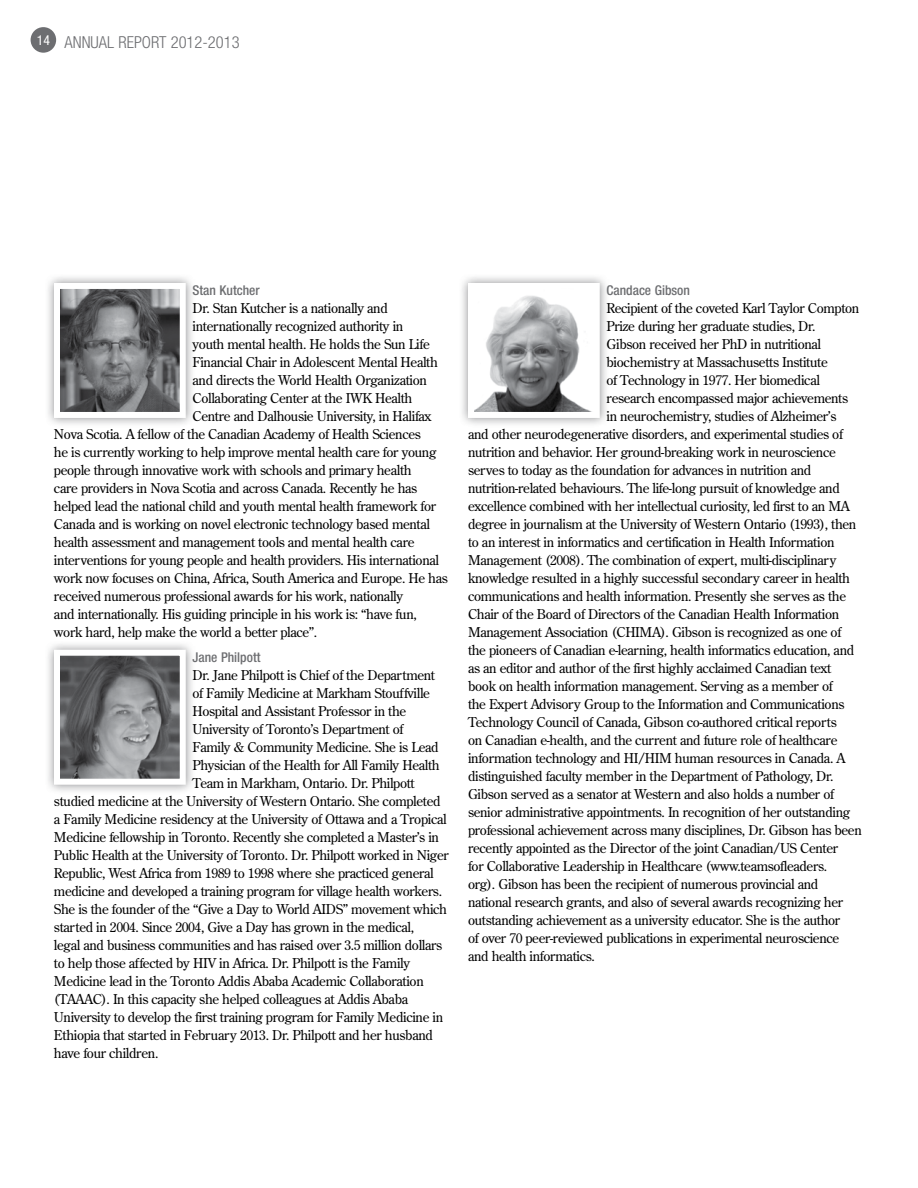
<style>
.page{position:relative;width:918px;height:1188px;background:#fff}
.page>*{position:absolute;margin:0;border:0;box-sizing:border-box;transform-origin:0 0}
.t1{font:300 condensed 16.5px "Helvetica Neue";color:#6d6e71}
.t2{font:13.5px "Century Old Style";letter-spacing:-.025em;color:#000}
.t3{font:500 condensed 13.5px "Helvetica Neue";color:#6d6e71}
</style>
<div class="page">
<div style="left:31px;top:27px;width:25px;height:26px;background:#6d6e71;border-radius:50%"></div>
<div style="left:44px;top:273px;width:151px;height:155px;background:#6d6e71;opacity:.75"></div>
<img style="left:61px;top:290px;width:118px;height:121px">
<div style="left:54px;top:283px;width:132px;height:135px;border:6px solid #fff"></div>
<div style="left:44px;top:640px;width:151px;height:154px;background:#6d6e71;opacity:.75"></div>
<img style="left:61px;top:657px;width:118px;height:121px">
<div style="left:54px;top:650px;width:132px;height:135px;border:6px solid #fff"></div>
<div style="left:458px;top:273px;width:151px;height:155px;background:#6d6e71;opacity:.75"></div>
<img style="left:475px;top:290px;width:118px;height:121px">
<p class="t1" style="left:37px;top:32px;width:204px"><sup>14</sup> ANNUAL REPORT 2012-2013</p>
<p class="t3" style="left:193px;top:283px;width:69px">Stan Kutcher</p>
<p class="t2" style="left:193px;top:300px;width:197px">Dr. Stan Kutcher is a nationally and</p>
<p class="t2" style="left:193px;top:318px;width:212px">internationally recognized authority in</p>
<p class="t2" style="left:193px;top:336px;width:239px">youth mental health. He holds the Sun Life</p>
<p class="t2" style="left:193px;top:354px;width:247px">Financial Chair in Adolescent Mental Health</p>
<p class="t2" style="left:193px;top:372px;width:236px">and directs the World Health Organization</p>
<p class="t2" style="left:193px;top:390px;width:221px">Collaborating Center at the IWK Health</p>
<p class="t2" style="left:193px;top:408px;width:241px">Centre and Dalhousie University, in Halifax</p>
<p class="t2" style="left:54px;top:426px;width:368px">Nova Scotia. A fellow of the Canadian Academy of Health Sciences</p>
<p class="t2" style="left:54px;top:444px;width:384px">he is currently working to help improve mental health care for young</p>
<p class="t2" style="left:54px;top:462px;width:359px">people through innovative work with schools and primary health</p>
<p class="t2" style="left:54px;top:480px;width:365px">care providers in Nova Scotia and across Canada. Recently he has</p>
<p class="t2" style="left:54px;top:498px;width:384px">helped lead the national child and youth mental health framework for</p>
<p class="t2" style="left:54px;top:516px;width:378px">Canada and is working on novel electronic technology based mental</p>
<p class="t2" style="left:54px;top:534px;width:362px">health assessment and management tools and mental health care</p>
<p class="t2" style="left:54px;top:552px;width:387px">interventions for young people and health providers. His international</p>
<p class="t2" style="left:54px;top:570px;width:395px">work now focuses on China, Africa, South America and Europe. He has</p>
<p class="t2" style="left:54px;top:588px;width:351px">received numerous professional awards for his work, nationally</p>
<p class="t2" style="left:54px;top:606px;width:364px">and internationally. His guiding principle in his work is: “have fun,</p>
<p class="t2" style="left:54px;top:624px;width:265px">work hard, help make the world a better place”.</p>
<p class="t3" style="left:193px;top:649px;width:70px">Jane Philpott</p>
<p class="t2" style="left:193px;top:667px;width:244px">Dr. Jane Philpott is Chief of the Department</p>
<p class="t2" style="left:193px;top:685px;width:239px">of Family Medicine at Markham Stouffville</p>
<p class="t2" style="left:193px;top:703px;width:215px">Hospital and Assistant Professor in the</p>
<p class="t2" style="left:193px;top:721px;width:213px">University of Toronto’s Department of</p>
<p class="t2" style="left:193px;top:739px;width:248px">Family &amp; Community Medicine. She is Lead</p>
<p class="t2" style="left:193px;top:757px;width:249px">Physician of the Health for All Family Health</p>
<p class="t2" style="left:193px;top:775px;width:224px">Team in Markham, Ontario. Dr. Philpott</p>
<p class="t2" style="left:54px;top:793px;width:388px">studied medicine at the University of Western Ontario. She completed</p>
<p class="t2" style="left:54px;top:811px;width:394px">a Family Medicine residency at the University of Ottawa and a Tropical</p>
<p class="t2" style="left:54px;top:829px;width:387px">Medicine fellowship in Toronto. Recently she completed a Master’s in</p>
<p class="t2" style="left:54px;top:847px;width:396px">Public Health at the University of Toronto. Dr. Philpott worked in Niger</p>
<p class="t2" style="left:54px;top:865px;width:381px">Republic, West Africa from 1989 to 1998 where she practiced general</p>
<p class="t2" style="left:54px;top:883px;width:390px">medicine and developed a training program for village health workers.</p>
<p class="t2" style="left:54px;top:901px;width:395px">She is the founder of the “Give a Day to World AIDS” movement which</p>
<p class="t2" style="left:54px;top:919px;width:362px">started in 2004. Since 2004, Give a Day has grown in the medical,</p>
<p class="t2" style="left:54px;top:937px;width:390px">legal and business communities and has raised over 3.5 million dollars</p>
<p class="t2" style="left:54px;top:955px;width:358px">to help those affected by HIV in Africa. Dr. Philpott is the Family</p>
<p class="t2" style="left:54px;top:973px;width:371px">Medicine lead in the Toronto Addis Ababa Academic Collaboration</p>
<p class="t2" style="left:54px;top:991px;width:356px">(TAAAC). In this capacity she helped colleagues at Addis Ababa</p>
<p class="t2" style="left:54px;top:1009px;width:391px">University to develop the first training program for Family Medicine in</p>
<p class="t2" style="left:54px;top:1026px;width:381px">Ethiopia that started in February 2013. Dr. Philpott and her husband</p>
<p class="t2" style="left:54px;top:1044px;width:106px">have four children.</p>
<p class="t3" style="left:607px;top:283px;width:85px">Candace Gibson</p>
<p class="t2" style="left:607px;top:300px;width:254px">Recipient of the coveted Karl Taylor Compton</p>
<p class="t2" style="left:607px;top:318px;width:211px">Prize during her graduate studies, Dr.</p>
<p class="t2" style="left:607px;top:336px;width:216px">Gibson received her PhD in nutritional</p>
<p class="t2" style="left:607px;top:354px;width:223px">biochemistry at Massachusetts Institute</p>
<p class="t2" style="left:607px;top:372px;width:215px">of Technology in 1977. Her biomedical</p>
<p class="t2" style="left:607px;top:390px;width:243px">research encompassed major achievements</p>
<p class="t2" style="left:607px;top:408px;width:231px">in neurochemistry, studies of Alzheimer’s</p>
<p class="t2" style="left:468px;top:426px;width:376px">and other neurodegenerative disorders, and experimental studies of</p>
<p class="t2" style="left:468px;top:444px;width:369px">nutrition and behavior. Her ground-breaking work in neuroscience</p>
<p class="t2" style="left:468px;top:462px;width:345px">serves to today as the foundation for advances in nutrition and</p>
<p class="t2" style="left:468px;top:480px;width:373px">nutrition-related behaviours. The life-long pursuit of knowledge and</p>
<p class="t2" style="left:468px;top:498px;width:383px">excellence combined with her intellectual curiosity, led first to an MA</p>
<p class="t2" style="left:468px;top:516px;width:390px">degree in journalism at the University of Western Ontario (1993), then</p>
<p class="t2" style="left:468px;top:534px;width:368px">to an interest in informatics and certification in Health Information</p>
<p class="t2" style="left:468px;top:552px;width:370px">Management (2008). The combination of expert, multi-disciplinary</p>
<p class="t2" style="left:468px;top:570px;width:384px">knowledge resulted in a highly successful secondary career in health</p>
<p class="t2" style="left:468px;top:588px;width:380px">communications and health information. Presently she serves as the</p>
<p class="t2" style="left:468px;top:606px;width:373px">Chair of the Board of Directors of the Canadian Health Information</p>
<p class="t2" style="left:468px;top:624px;width:375px">Management Association (CHIMA). Gibson is recognized as one of</p>
<p class="t2" style="left:468px;top:642px;width:388px">the pioneers of Canadian e-learning, health informatics education, and</p>
<p class="t2" style="left:468px;top:660px;width:365px">as an editor and author of the first highly acclaimed Canadian text</p>
<p class="t2" style="left:468px;top:678px;width:366px">book on health information management. Serving as a member of</p>
<p class="t2" style="left:468px;top:696px;width:378px">the Expert Advisory Group to the Information and Communications</p>
<p class="t2" style="left:468px;top:714px;width:370px">Technology Council of Canada, Gibson co-authored critical reports</p>
<p class="t2" style="left:468px;top:732px;width:371px">on Canadian e-health, and the current and future role of healthcare</p>
<p class="t2" style="left:468px;top:750px;width:379px">information technology and HI/HIM human resources in Canada. A</p>
<p class="t2" style="left:468px;top:768px;width:367px">distinguished faculty member in the Department of Pathology, Dr.</p>
<p class="t2" style="left:468px;top:786px;width:368px">Gibson served as a senator at Western and also holds a number of</p>
<p class="t2" style="left:468px;top:804px;width:384px">senior administrative appointments. In recognition of her outstanding</p>
<p class="t2" style="left:468px;top:822px;width:395px">professional achievement across many disciplines, Dr. Gibson has been</p>
<p class="t2" style="left:468px;top:840px;width:372px">recently appointed as the Director of the joint Canadian/US Center</p>
<p class="t2" style="left:468px;top:858px;width:361px">for Collaborative Leadership in Healthcare (www.teamsofleaders.</p>
<p class="t2" style="left:468px;top:876px;width:352px">org). Gibson has been the recipient of numerous provincial and</p>
<p class="t2" style="left:468px;top:894px;width:377px">national research grants, and also of several awards recognizing her</p>
<p class="t2" style="left:468px;top:912px;width:374px">outstanding achievement as a university educator. She is the author</p>
<p class="t2" style="left:468px;top:930px;width:373px">of over 70 peer-reviewed publications in experimental neuroscience</p>
<p class="t2" style="left:468px;top:948px;width:128px">and health informatics.</p>
</div>
